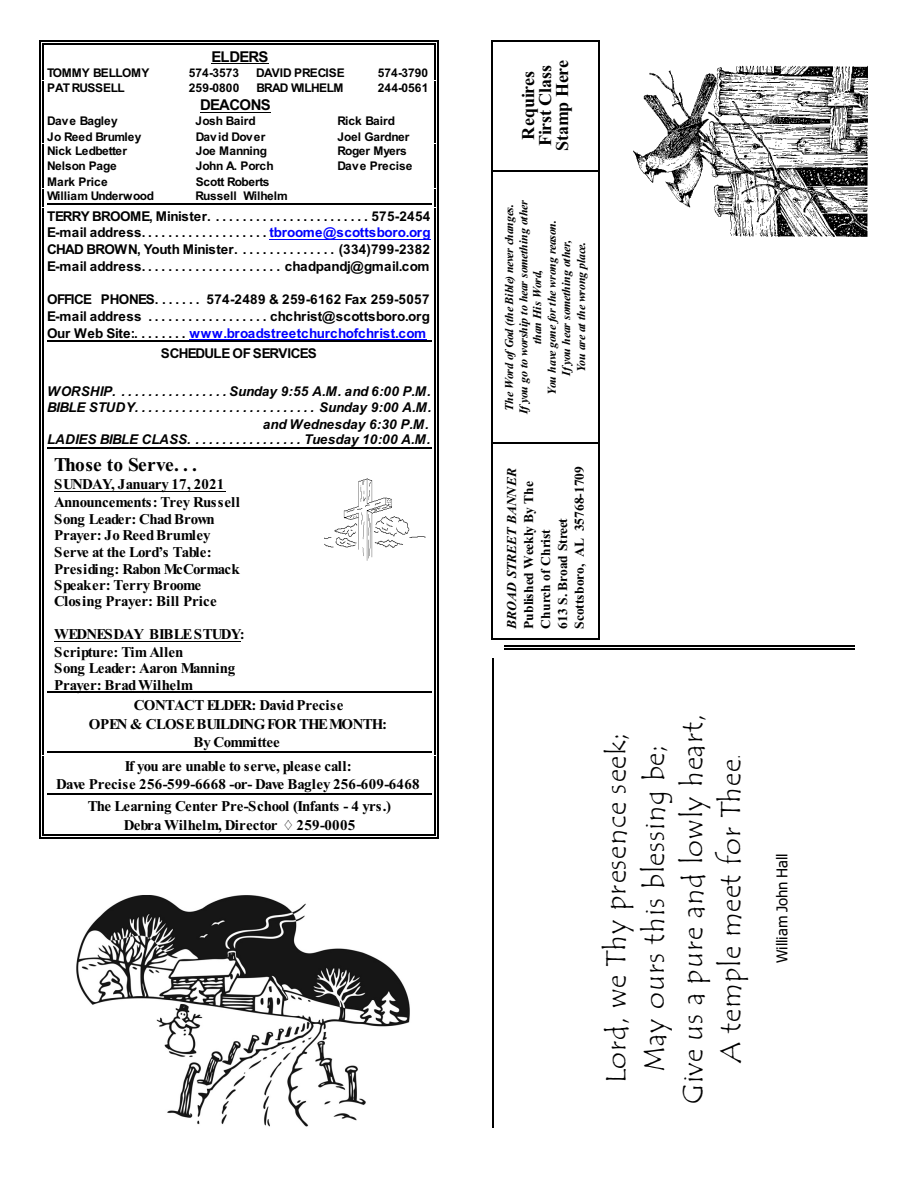
<style>
.page{position:relative;width:918px;height:1188px;background:#fff}
.page>*{position:absolute;margin:0;border:0;box-sizing:border-box;transform-origin:0 0}
.t1{font:28.5px/38.2px "Tempus Sans ITC";letter-spacing:.035em;color:#000;text-align:center}
.t2{font:700 19.5px "Times New Roman";letter-spacing:.015em;color:#000}
.t3{font:700 18px/16.8px "Times New Roman";letter-spacing:-.01em;color:#000;text-align:center}
.t4{font:700 15px/16.6px "Times New Roman";letter-spacing:-.025em;color:#000}
.t5{font:700 15px/18px "Times New Roman";letter-spacing:.01em;color:#000;text-align:center}
.t6{font:700 15px/18.6px "Times New Roman";letter-spacing:-.045em;color:#000;text-align:center}
.t7{font:15px "Tahoma";letter-spacing:-.005em;color:#000}
.t8{font:700 15px "Arial";letter-spacing:-.045em;color:#000}
.t9{font:700 13.5px/16.8px "Arial";letter-spacing:-.005em;color:#000;text-align:justify}
.t10{font:italic 700 13.5px/16px "Arial";color:#000;text-align:right}
.t11{font:700 13.5px/16.8px "Times New Roman";color:#000}
.t12{font:700 13.5px "Arial";letter-spacing:-.055em;color:#000}
.t13{font:italic 700 13.5px "Times New Roman";letter-spacing:.01em;color:#000}
.t14{font:700 12px "Arial";letter-spacing:-.015em;color:#000}
.t15{font:italic 700 12px/14.1px "Times New Roman";letter-spacing:-.035em;color:#000;text-align:center}
.t16{font:700 12px "Arial";letter-spacing:-.045em;color:#000}
.t17{font:700 12px "Arial";letter-spacing:-.07em;color:#000}
.t18{font:700 12px "Arial";letter-spacing:.01em;color:#000}
.t19{font:700 12px "Arial";letter-spacing:-.035em;color:#000}
.t20{font:700 12px "Arial";letter-spacing:.005em;color:#000}
.s1{color:#00f}
.s2{font-size:18px}
</style>
<div class="page">
<hr style="left:434px;top:43px;width:2px;height:23px;background:#000">
<hr style="left:42px;top:43px;width:394px;height:2px;background:#000">
<hr style="left:39px;top:40px;width:2px;height:30px;background:#000">
<hr style="left:437px;top:40px;width:2px;height:30px;background:#000">
<hr style="left:39px;top:40px;width:399px;height:2px;background:#000">
<svg style="left:434px;top:66px;width:5px;height:297px"></svg>
<hr style="left:437px;top:341px;width:2px;height:27px;background:#000">
<hr style="left:434px;top:363px;width:2px;height:20px;background:#000">
<hr style="left:437px;top:359px;width:2px;height:28px;background:#000">
<svg style="left:434px;top:383px;width:5px;height:69px"></svg>
<hr style="left:434px;top:452px;width:2px;height:23px;background:#000">
<hr style="left:437px;top:448px;width:2px;height:32px;background:#000">
<svg style="left:434px;top:476px;width:5px;height:340px"></svg>
<hr style="left:437px;top:793px;width:2px;height:27px;background:#000">
<svg style="left:39px;top:45px;width:4px;height:790px"></svg>
<hr style="left:434px;top:816px;width:2px;height:20px;background:#000">
<hr style="left:42px;top:835px;width:394px;height:1px;background:#000">
<hr style="left:39px;top:811px;width:2px;height:28px;background:#000">
<hr style="left:437px;top:811px;width:2px;height:28px;background:#000">
<hr style="left:39px;top:838px;width:399px;height:1px;background:#000">
<hr style="left:492px;top:171px;width:1px;height:272px;background:#000">
<hr style="left:599px;top:171px;width:1px;height:272px;background:#000">
<img style="left:633px;top:65px;width:235px;height:172px">
<img style="left:76px;top:895px;width:334px;height:232px">
<img style="left:325px;top:478px;width:101px;height:83px">
<hr style="left:492px;top:40px;width:1px;height:131px;background:#000">
<hr style="left:599px;top:40px;width:1px;height:131px;background:#000">
<hr style="left:492px;top:40px;width:108px;height:2px;background:#000">
<hr style="left:492px;top:170px;width:108px;height:1px;background:#000">
<hr style="left:492px;top:442px;width:1px;height:197px;background:#000">
<hr style="left:599px;top:442px;width:1px;height:197px;background:#000">
<hr style="left:492px;top:442px;width:108px;height:1px;background:#000">
<hr style="left:492px;top:638px;width:108px;height:2px;background:#000">
<hr style="left:212px;top:63px;width:57px;height:1px;background:#000">
<hr style="left:200px;top:112px;width:71px;height:1px;background:#000">
<hr style="left:269px;top:239px;width:162px;height:1px;background:#00f">
<hr style="left:190px;top:339px;width:237px;height:1px;background:#00f">
<hr style="left:54px;top:491px;width:171px;height:1px;background:#000">
<hr style="left:54px;top:641px;width:186px;height:1px;background:#000">
<hr style="left:47px;top:204px;width:385px;height:1px;background:#000">
<hr style="left:47px;top:341px;width:385px;height:1px;background:#000">
<hr style="left:47px;top:448px;width:385px;height:1px;background:#000">
<hr style="left:47px;top:692px;width:385px;height:1px;background:#000">
<hr style="left:47px;top:752px;width:385px;height:1px;background:#000">
<hr style="left:47px;top:793px;width:385px;height:1px;background:#000">
<hr style="left:504px;top:646px;width:351px;height:1px;background:#000">
<hr style="left:504px;top:649px;width:351px;height:1px;background:#000">
<hr style="left:493px;top:658px;width:1px;height:469px;background:#000">
<p class="t8" style="left:212px;top:51px;width:59px">ELDERS</p>
<p class="t14" style="left:47px;top:68px;width:104px">TOMMY BELLOMY</p>
<p class="t14" style="left:189px;top:68px;width:52px">574-3573</p>
<p class="t14" style="left:256px;top:68px;width:90px">DAVID PRECISE</p>
<p class="t14" style="left:378px;top:68px;width:52px">574-3790</p>
<p class="t19" style="left:47px;top:84px;width:79px">PAT RUSSELL</p>
<p class="t14" style="left:189px;top:84px;width:52px">259-0800</p>
<p class="t17" style="left:256px;top:84px;width:89px">BRAD WILHELM</p>
<p class="t14" style="left:378px;top:84px;width:52px">244-0561</p>
<p class="t8" style="left:200px;top:99px;width:72px">DEACONS</p>
<p class="t14" style="left:47px;top:116px;width:72px">Dave Bagley</p>
<p class="t14" style="left:196px;top:116px;width:62px">Josh Baird</p>
<p class="t14" style="left:337px;top:116px;width:59px">Rick Baird</p>
<p class="t14" style="left:47px;top:132px;width:96px">Jo Reed Brumley</p>
<p class="t20" style="left:196px;top:132px;width:71px">David Dover</p>
<p class="t14" style="left:338px;top:132px;width:74px">Joel Gardner</p>
<p class="t16" style="left:47px;top:147px;width:81px">Nick Ledbetter</p>
<p class="t14" style="left:196px;top:147px;width:73px">Joe Manning</p>
<p class="t14" style="left:338px;top:147px;width:71px">Roger Myers</p>
<p class="t14" style="left:47px;top:161px;width:71px">Nelson Page</p>
<p class="t14" style="left:196px;top:161px;width:79px">John A. Porch</p>
<p class="t18" style="left:338px;top:161px;width:77px">Dave Precise</p>
<p class="t14" style="left:47px;top:177px;width:62px">Mark Price</p>
<p class="t16" style="left:196px;top:177px;width:75px">Scott Roberts</p>
<p class="t14" style="left:47px;top:192px;width:108px">William Underwood</p>
<p class="t14" style="left:195px;top:192px;width:94px">Russell Wilhelm</p>
<p class="t9" style="left:47px;top:209px;width:385px">TERRYBROOME,Minister. .......................575-2454<br>E-mail address. . . . . . . . . . . . . . . . . . . <span class="s1">tbroome@scottsboro.org </span>CHAD BROWN, Youth Minister. . . . . . . . . . . . . . . (334)799-2382<br>E-mail address. . . . . . . . . . . . . . . . . . . . . chadpandj@gmail.com</p>
<p class="t9" style="left:47px;top:292px;width:384px">OFFICE PHONES. . . . . . . 574-2489 &amp; 259-6162 Fax 259-5057<br>E-mail address . . . . . . . . . . . . . . . . . . chchrist@scottsboro.org Our Web Site:. . . . . . . . <span class="s1">www.broadstreetchurchofchrist.com</span></p>
<p class="t12" style="left:161px;top:348px;width:157px">SCHEDULE OF SERVICES</p>
<p class="t10" style="left:47px;top:384px;width:386px">WORSHIP. . . . . . . . . . . . . . . . . Sunday 9:55 A.M. and 6:00 P.M.<br>BIBLE STUDY........................... Sunday9:00A.M. and Wednesday 6:30 P.M.<br>LADIES BIBLE CLASS. . . . . . . . . . . . . . . . . Tuesday 10:00 A.M.</p>
<h2 class="t2" style="left:54px;top:458px;width:145px">Those to Serve. . .</h2>
<p class="t4" style="left:54px;top:478px;width:187px">SUNDAY, January 17, 2021<br>Announcements: Trey Russell<br>Song Leader: ChadBrown<br>Prayer: Jo ReedBrumley<br>Serve at the Lord’s Table:<br>Presiding: Rabon McCormack<br>Speaker: Terry Broome<br>Closing Prayer: Bill Price</p>
<p class="t4" style="left:54px;top:627px;width:192px;line-height:18px">WEDNESDAY BIBLESTUDY:<br>Scripture: Tim Allen</p>
<p class="t4" style="left:54px;top:661px;width:183px">Song Leader: Aaron Manning<br>Prayer: BradWilhelm</p>
<p class="t6" style="left:89px;top:697px;width:300px">CONTACT ELDER: David Precise<br>OPEN &amp; CLOSEBUILDING FOR THEMONTH:<br>By Committee</p>
<p class="t5" style="left:56px;top:758px;width:365px">If you are unable to serve, please call:<br>Dave Precise 256-599-6668 -or- Dave Bagley 256-609-6468</p>
<p class="t4" style="left:124px;top:798px;width:269px;line-height:19.2px;text-indent:-36px">The Learning Center Pre-School (Infants - 4 yrs.)<br>Debra Wilhelm, Director</p>
<p class="t4" style="left:297px;top:818px;width:60px">259-0005</p>
<h3 class="t3" style="left:522px;top:151px;width:92px;rotate:-90deg">Requires<br>First Class<br>Stamp Here</h3>
<p class="t15" style="left:503px;top:414px;width:215px;rotate:-90deg">The Word of God (the Bible) never changes.<br>If you go to worship to hear something other than His Word,</p>
<p class="t15" style="left:546px;top:395px;width:177px;line-height:14.7px;rotate:-90deg">You have gone for the wrong reason.<br>If you hear something other,<br>You are at the wrong place.</p>
<p class="t13" style="left:507px;top:629px;width:162px;rotate:-90deg">BROAD STREET BANNER</p>
<p class="t11" style="left:522px;top:629px;width:164px;rotate:-90deg">Published Weekly By The<br>Church of Christ<br>613 S. Broad Street<br>Scottsboro, AL 35768-1709</p>
<h1 class="t1" style="left:598px;top:1104px;width:392px;rotate:-90deg">Lord, we Thy presence seek;<br>May ours this blessing be;<br>Give us a pure and lowly heart,<br>A temple meet for Thee<span class="s2">.</span></h1>
<p class="t7" style="left:776px;top:963px;width:111px;rotate:-90deg">William John Hall</p>
</div>
